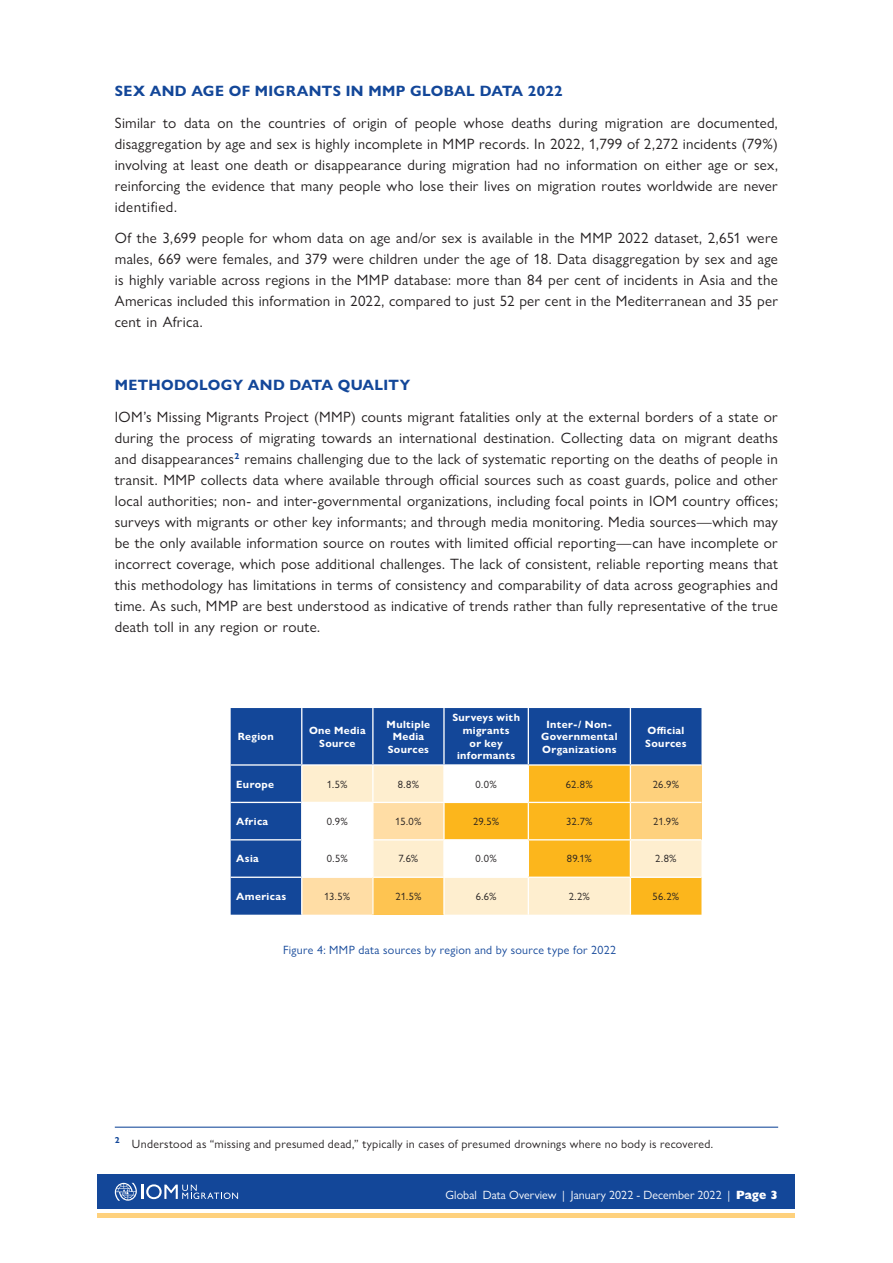
<style>
.page{position:relative;width:893px;height:1263px;background:#fff}
.page>*{position:absolute;margin:0;border:0;box-sizing:border-box;transform-origin:0 0}
.Body{font:15px/21px "Gill Sans Nova";letter-spacing:.015em;color:#231f20;text-align:justify}
.Body-2{font:700 15px "Gill Sans Nova";letter-spacing:.02em;color:#134799}
.Footnote{font:12px "Gill Sans Nova";letter-spacing:.025em;color:#231f20}
.t1{font:12px "Gill Sans Nova";letter-spacing:.025em;color:#134799}
.Body-3{font:12px "Gill Sans Nova";letter-spacing:.01em;color:#fff}
.Table_Header_Center{font:700 10.5px/12.6px "Gill Sans Nova";letter-spacing:.035em;color:#fff;text-align:center}
.Table_Body{font:10.5px "Gill Sans Nova";letter-spacing:.005em;color:#231f20}
.Table_Left_Column{font:700 10.5px "Gill Sans Nova";letter-spacing:.035em;color:#fff}
.Table_Header_Left{font:700 10.5px "Gill Sans Nova";letter-spacing:.03em;color:#fff}
.s1{font-weight:800}
</style>
<div class="page">
<div style="left:98px;top:1175px;width:697px;height:34px;background:#134799"></div>
<svg style="left:115px;top:1183px;width:123px;height:18px"></svg>
<hr style="left:98px;top:1213px;width:697px;height:4px;background:#fed17d">
<hr style="left:115px;top:1126px;width:663px;height:2px;background:#134799">
<div style="left:231px;top:708px;width:470px;height:207px;background:#134799"></div>
<svg style="left:302px;top:766px;width:399px;height:149px"></svg>
<div style="left:630px;top:802px;width:71px;height:38px;background:#fed17d"></div>
<div style="left:373px;top:877px;width:71px;height:38px;background:#fec451"></div>
<hr style="left:372px;top:766px;width:2px;height:36px;background:#fff">
<hr style="left:443px;top:766px;width:2px;height:36px;background:#fff">
<hr style="left:372px;top:803px;width:2px;height:36px;background:#fff">
<hr style="left:443px;top:803px;width:2px;height:36px;background:#fff">
<hr style="left:372px;top:840px;width:2px;height:36px;background:#fff">
<hr style="left:372px;top:878px;width:2px;height:37px;background:#fff">
<hr style="left:443px;top:878px;width:2px;height:37px;background:#fff">
<hr style="left:528px;top:878px;width:1px;height:37px;background:#fff">
<hr style="left:372px;top:708px;width:2px;height:56px;background:#fff">
<hr style="left:528px;top:708px;width:1px;height:56px;background:#fff">
<hr style="left:443px;top:708px;width:2px;height:56px;background:#fff">
<hr style="left:301px;top:708px;width:1px;height:56px;background:#fff">
<hr style="left:231px;top:802px;width:71px;height:1px;background:#fff">
<hr style="left:231px;top:839px;width:71px;height:1px;background:#fff">
<hr style="left:231px;top:876px;width:71px;height:2px;background:#fff">
<hr style="left:443px;top:840px;width:2px;height:36px;background:#fff">
<hr style="left:528px;top:766px;width:1px;height:36px;background:#fff">
<hr style="left:528px;top:803px;width:1px;height:36px;background:#fff">
<hr style="left:528px;top:840px;width:1px;height:36px;background:#fff">
<hr style="left:301px;top:840px;width:1px;height:36px;background:#fff">
<hr style="left:630px;top:840px;width:1px;height:36px;background:#fff">
<hr style="left:302px;top:876px;width:71px;height:2px;background:#fff">
<hr style="left:301px;top:878px;width:1px;height:37px;background:#fff">
<hr style="left:373px;top:876px;width:71px;height:2px;background:#fff">
<hr style="left:444px;top:876px;width:84px;height:2px;background:#fff">
<hr style="left:528px;top:876px;width:102px;height:2px;background:#fff">
<hr style="left:630px;top:876px;width:71px;height:2px;background:#fff">
<hr style="left:630px;top:878px;width:1px;height:37px;background:#fff">
<hr style="left:630px;top:708px;width:1px;height:56px;background:#fff">
<hr style="left:231px;top:764px;width:71px;height:2px;background:#fff">
<hr style="left:302px;top:764px;width:71px;height:2px;background:#fff">
<hr style="left:373px;top:764px;width:71px;height:2px;background:#fff">
<hr style="left:444px;top:764px;width:84px;height:2px;background:#fff">
<hr style="left:528px;top:764px;width:102px;height:2px;background:#fff">
<hr style="left:630px;top:764px;width:71px;height:2px;background:#fff">
<hr style="left:301px;top:766px;width:1px;height:36px;background:#fff">
<hr style="left:630px;top:766px;width:1px;height:36px;background:#fff">
<hr style="left:302px;top:802px;width:71px;height:1px;background:#fff">
<hr style="left:301px;top:803px;width:1px;height:36px;background:#fff">
<hr style="left:373px;top:802px;width:71px;height:1px;background:#fff">
<hr style="left:444px;top:802px;width:84px;height:1px;background:#fff">
<hr style="left:528px;top:802px;width:102px;height:1px;background:#fff">
<hr style="left:630px;top:802px;width:71px;height:1px;background:#fff">
<hr style="left:630px;top:803px;width:1px;height:36px;background:#fff">
<hr style="left:302px;top:839px;width:71px;height:1px;background:#fff">
<hr style="left:373px;top:839px;width:71px;height:1px;background:#fff">
<hr style="left:444px;top:839px;width:84px;height:1px;background:#fff">
<hr style="left:528px;top:839px;width:102px;height:1px;background:#fff">
<hr style="left:630px;top:839px;width:71px;height:1px;background:#fff">
<p class="Body-2" style="left:115px;top:82px;width:449px">SEX AND AGE OF MIGRANTS IN MMP GLOBAL DATA 2022</p>
<p class="Body" style="left:115px;top:112px;width:665px">Similar to data on the countries of origin of people whose deaths during migration are documented, disaggregation by age and sex is highly incomplete in MMP records. In 2022, 1,799 of 2,272 incidents (79%) involving at least one death or disappearance during migration had no information on either age or sex, reinforcing the evidence that many people who lose their lives on migration routes worldwide are never identified.</p>
<p class="Body" style="left:115px;top:227px;width:665px">Of the 3,699 people for whom data on age and/or sex is available in the MMP 2022 dataset, 2,651 were males, 669 were females, and 379 were children under the age of 18. Data disaggregation by sex and age is highly variable across regions in the MMP database: more than 84 per cent of incidents in Asia and the Americas included this information in 2022, compared to just 52 per cent in the Mediterranean and 35 per cent in Africa.</p>
<p class="Body-2" style="left:115px;top:376px;width:297px">METHODOLOGY AND DATA QUALITY</p>
<p class="Body" style="left:115px;top:406px;width:665px">IOM’s Missing Migrants Project (MMP) counts migrant fatalities only at the external borders of a state or during the process of migrating towards an international destination. Collecting data on migrant deaths and disappearances<sup>2</sup><sup>4</sup>remains challenging due to the lack of systematic reporting on the deaths of people in transit. MMP collects data where available through official sources such as coast guards, police and other local authorities; non- and inter-governmental organizations, including focal points in IOM country offices; surveys with migrants or other key informants; and through media monitoring. Media sources—which may be the only available information source on routes with limited official reporting—can have incomplete or incorrect coverage, which pose additional challenges. The lack of consistent, reliable reporting means that this methodology has limitations in terms of consistency and comparability of data across geographies and time. As such, MMP are best understood as indicative of trends rather than fully representative of the true death toll in any region or route.</p>
<p class="Table_Header_Left" style="left:238px;top:730px;width:37px">Region</p>
<p class="Table_Header_Center" style="left:309px;top:724px;width:58px">One Media<br>Source</p>
<p class="Table_Header_Center" style="left:387px;top:718px;width:45px">Multiple<br>Media<br>Sources</p>
<p class="Table_Header_Center" style="left:452px;top:711px;width:69px">Surveys with migrants<br>or key informants</p>
<p class="Table_Header_Center" style="left:541px;top:718px;width:78px">Inter-/ Non-<br>Governmental<br>Organizations</p>
<p class="Table_Header_Center" style="left:645px;top:724px;width:43px;text-align:left">Official<br>Sources</p>
<p class="Table_Left_Column" style="left:236px;top:777px;width:39px">Europe</p>
<p class="Table_Body" style="left:327px;top:777px;width:22px">1.5%</p>
<p class="Table_Body" style="left:398px;top:777px;width:23px">8.8%</p>
<p class="Table_Body" style="left:476px;top:777px;width:23px">0.0%</p>
<p class="Table_Body" style="left:566px;top:777px;width:28px">62.8%</p>
<p class="Table_Body" style="left:653px;top:777px;width:28px">26.9%</p>
<p class="Table_Left_Column" style="left:236px;top:815px;width:33px">Africa</p>
<p class="Table_Body" style="left:327px;top:815px;width:22px">0.9%</p>
<p class="Table_Body" style="left:395px;top:815px;width:28px">15.0%</p>
<p class="Table_Body" style="left:473px;top:815px;width:28px">29.5%</p>
<p class="Table_Body" style="left:566px;top:815px;width:28px">32.7%</p>
<p class="Table_Body" style="left:653px;top:815px;width:27px">21.9%</p>
<p class="Table_Left_Column" style="left:236px;top:852px;width:24px">Asia</p>
<p class="Table_Body" style="left:327px;top:852px;width:23px">0.5%</p>
<p class="Table_Body" style="left:398px;top:852px;width:21px">7.6%</p>
<p class="Table_Body" style="left:476px;top:852px;width:23px">0.0%</p>
<p class="Table_Body" style="left:567px;top:852px;width:27px">89.1%</p>
<p class="Table_Body" style="left:655px;top:852px;width:23px">2.8%</p>
<p class="Table_Left_Column" style="left:236px;top:890px;width:51px">Americas</p>
<p class="Table_Body" style="left:324px;top:890px;width:28px">13.5%</p>
<p class="Table_Body" style="left:395px;top:890px;width:28px">21.5%</p>
<p class="Table_Body" style="left:476px;top:890px;width:22px">6.6%</p>
<p class="Table_Body" style="left:569px;top:890px;width:23px">2.2%</p>
<p class="Table_Body" style="left:653px;top:890px;width:28px">56.2%</p>
<p class="t1" style="left:283px;top:942px;width:334px">Figure 4: MMP data sources by region and by source type for 2022</p>
<p class="Footnote" style="left:115px;top:1137px;width:600px"><sup>2</sup> Understood as “missing and presumed dead,” typically in cases of presumed drownings where no body is recovered.</p>
<p class="Body-3" style="left:445px;top:1187px;width:334px">Global Data Overview | January 2022 - December 2022 | <span class="s1">Page 3</span></p>
</div>
